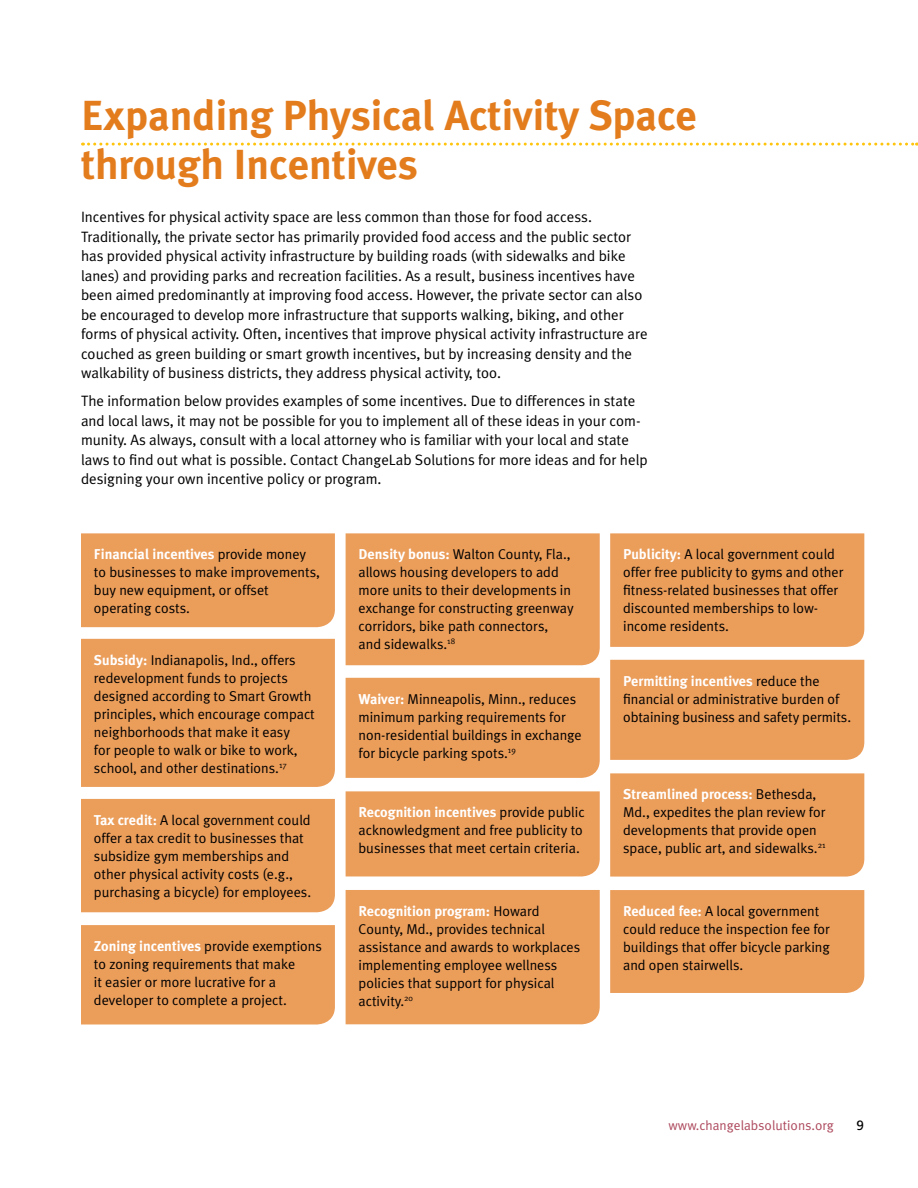
<style>
.page{position:relative;width:918px;height:1188px;background:#fff}
.page>*{position:absolute;margin:0;border:0;box-sizing:border-box;transform-origin:0 0}
.t1{font:700 42px/49.5px "Meta Plus";color:#e37c1d}
.t2{font:15px/19.5px "Meta Plus Normal";color:#000}
.t3{font:14.25px/18px "Meta Plus Normal";color:#000}
.t4{font:700 14.25px "Meta Plus";color:#fff}
.t5{font:13.5px "Meta";letter-spacing:.005em;color:#ad495d}
.t6{font:13.5px "Frutiger";color:#000}
.s1{font-family:"Meta Plus Normal";font-weight:400;color:#000}
.s2{font-family:"Meta Plus";font-weight:700;color:#fff}
</style>
<div class="page">
<div style="left:81px;top:533px;width:254px;height:94px;background:#eb9d5a"></div>
<div style="left:346px;top:533px;width:254px;height:132px;background:#eb9d5a"></div>
<div style="left:610px;top:533px;width:254px;height:114px;background:#eb9d5a"></div>
<div style="left:81px;top:639px;width:254px;height:148px;background:#eb9d5a"></div>
<div style="left:81px;top:799px;width:254px;height:113px;background:#eb9d5a"></div>
<div style="left:81px;top:925px;width:254px;height:99px;background:#eb9d5a"></div>
<div style="left:346px;top:678px;width:254px;height:100px;background:#eb9d5a"></div>
<div style="left:346px;top:791px;width:254px;height:85px;background:#eb9d5a"></div>
<div style="left:346px;top:890px;width:254px;height:134px;background:#eb9d5a"></div>
<div style="left:610px;top:660px;width:254px;height:100px;background:#eb9d5a"></div>
<div style="left:610px;top:773px;width:254px;height:104px;background:#eb9d5a"></div>
<div style="left:610px;top:890px;width:254px;height:103px;background:#eb9d5a"></div>
<svg style="left:82px;top:143px;width:835px;height:3px"></svg>
<h1 class="t1" style="left:81px;top:90px;width:617px">Expanding Physical Activity Space through Incentives</h1>
<p class="t2" style="left:81px;top:207px;width:568px">Incentives for physical activity space are less common than those for food access.<br>Traditionally, the private sector has primarily provided food access and the public sector has provided physical activity infrastructure by building roads (with sidewalks and bike lanes) and providing parks and recreation facilities. As a result, business incentives have been aimed predominantly at improving food access. However, the private sector can also be encouraged to develop more infrastructure that supports walking, biking, and other forms of physical activity. Often, incentives that improve physical activity infrastructure are couched as green building or smart growth incentives, but by increasing density and the walkability of business districts, they address physical activity, too.</p>
<p class="t2" style="left:81px;top:391px;width:568px">The information below provides examples of some incentives. Due to differences in state and local laws, it may not be possible for you to implement all of these ideas in your com&shy;munity. As always, consult with a local attorney who is familiar with your local and state laws to find out what is possible. Contact ChangeLab Solutions for more ideas and for help designing your own incentive policy or program.</p>
<p class="t4" style="left:94px;top:546px;width:214px">Financial incentives <span class="s1">provide money</span></p>
<p class="t3" style="left:94px;top:563px;width:228px">to businesses to make improvements, buy new equipment, or offset operating costs.</p>
<p class="t3" style="left:94px;top:650px;width:222px"><span class="s2">Subsidy:</span> Indianapolis, Ind., offers redevelopment funds to projects designed according to Smart Growth principles, which encourage compact neighborhoods that make it easy<br>for people to walk or bike to work, school, and other destinations.<sup>17</sup></p>
<p class="t3" style="left:94px;top:811px;width:219px"><span class="s2">Tax credit:</span> A local government could offer a tax credit to businesses that subsidize gym memberships and other physical activity costs (e.g., purchasing a bicycle) for employees.</p>
<p class="t3" style="left:94px;top:937px;width:229px"><span class="s2">Zoning incentives</span> provide exemptions to zoning requirements that make<br>it easier or more lucrative for a developer to complete a project.</p>
<p class="t3" style="left:359px;top:545px;width:217px"><span class="s2">Density bonus:</span> Walton County, Fla., allows housing developers to add more units to their developments in exchange for constructing greenway corridors, bike path connectors, and sidewalks.<sup>18</sup></p>
<p class="t3" style="left:623px;top:545px;width:222px"><span class="s2">Publicity:</span> A local government could offer free publicity to gyms and other fitness-related businesses that offer discounted memberships to low&shy;income residents.</p>
<p class="t3" style="left:359px;top:689px;width:225px"><span class="s2">Waiver:</span> Minneapolis, Minn., reduces minimum parking requirements for non-residential buildings in exchange for bicycle parking spots.<sup>19</sup></p>
<p class="t4" style="left:359px;top:804px;width:228px">Recognition incentives <span class="s1">provide public</span></p>
<p class="t3" style="left:359px;top:821px;width:226px">acknowledgment and free publicity to businesses that meet certain criteria.</p>
<p class="t4" style="left:359px;top:903px;width:183px">Recognition program: <span class="s1">Howard</span></p>
<p class="t3" style="left:359px;top:920px;width:223px">County, Md., provides technical assistance and awards to workplaces implementing employee wellness policies that support for physical activity.<sup>20</sup></p>
<p class="t4" style="left:623px;top:672px;width:198px">Permitting incentives <span class="s1">reduce the</span></p>
<p class="t3" style="left:623px;top:689px;width:229px">financial or administrative burden of obtaining business and safety permits.</p>
<p class="t4" style="left:623px;top:786px;width:195px">Streamlined process: <span class="s1">Bethesda,</span></p>
<p class="t3" style="left:623px;top:803px;width:204px">Md., expedites the plan review for developments that provide open space, public art, and sidewalks.<sup>21</sup></p>
<p class="t3" style="left:623px;top:902px;width:208px"><span class="s2">Reduced fee:</span> A local government could reduce the inspection fee for buildings that offer bicycle parking and open stairwells.</p>
<p class="t5" style="left:668px;top:1117px;width:167px">www.changelabsolutions.org</p>
<p class="t6" style="left:856px;top:1117px;width:9px">9</p>
</div>
